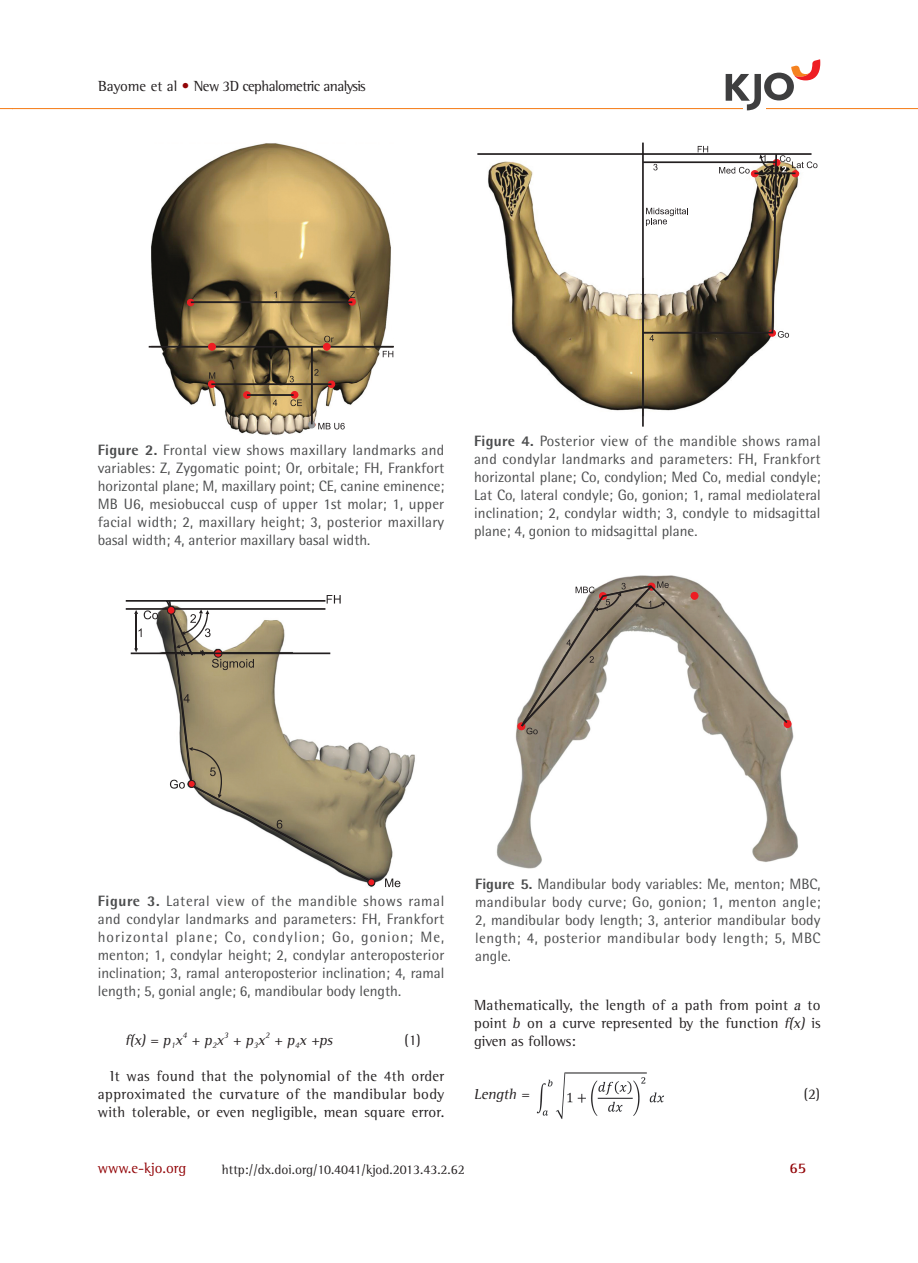
<style>
.page{position:relative;width:918px;height:1263px;background:#fff}
.page>*{position:absolute;margin:0;border:0;box-sizing:border-box;transform-origin:0 0}
.t1{font:15px/18px "Rotis Semi Sans Std";color:#4b4c4d;text-align:justify}
.t2{font:15px/18px "Rotis Semi Serif Std";letter-spacing:.01em;color:#231f20;text-align:justify}
.t3{font:15px "Rotis Semi Serif Std";letter-spacing:-.04em;color:#231f20}
.t4{font:italic 15px "Rotis Semi Serif Std";color:#231f20}
.t5{font:15px "Rotis Semi Serif Std";color:#920407}
.t6{font:700 15px "Rotis Semi Serif Std";color:#920407}
.t7{font:13.5px "Rotis Semi Serif Std";color:#231f20}
.t8{font:italic 8.7px "Rotis Semi Serif Std";color:#231f20}
.s1{color:#920407}
.s2{font-weight:800}
.s3{font-style:normal}
.s4{font-family:"Times New Roman";font-style:italic}
.s5{font-style:italic}
</style>
<div class="page">
<svg style="left:0;top:108px;width:13px;height:1px"></svg>
<hr style="left:13px;top:108px;width:905px;height:1px;background:#f58220">
<svg style="left:726px;top:59px;width:94px;height:51px"></svg>
<img style="left:536px;top:1072px;width:128px;height:47px">
<img style="left:149px;top:143px;width:244px;height:292px">
<svg style="left:187px;top:299px;width:7px;height:7px"></svg>
<hr style="left:191px;top:301px;width:161px;height:2px;background:#231f20">
<hr style="left:149px;top:346px;width:244px;height:2px;background:#231f20">
<div style="left:208px;top:343px;width:8px;height:7px;background:#ee1d23;border:1px solid #ee1d23;border-radius:50%"></div>
<div style="left:323px;top:343px;width:7px;height:7px;background:#ee1d23;border:1px solid #ee1d23;border-radius:50%"></div>
<div style="left:291px;top:391px;width:7px;height:7px;background:#ee1d23;border:1px solid #ee1d23;border-radius:50%"></div>
<div style="left:243px;top:392px;width:8px;height:6px;background:#ee1d23;border:1px solid #ee1d23;border-radius:50%"></div>
<hr style="left:247px;top:394px;width:47px;height:2px;background:#231f20">
<svg style="left:328px;top:381px;width:7px;height:7px"></svg>
<svg style="left:208px;top:381px;width:7px;height:7px"></svg>
<hr style="left:211px;top:383px;width:120px;height:2px;background:#231f20">
<svg style="left:274px;top:291px;width:3px;height:7px"></svg>
<svg style="left:314px;top:369px;width:4px;height:7px"></svg>
<svg style="left:290px;top:376px;width:4px;height:6px"></svg>
<svg style="left:273px;top:399px;width:4px;height:7px"></svg>
<svg style="left:291px;top:399px;width:11px;height:7px"></svg>
<svg style="left:318px;top:423px;width:27px;height:6px"></svg>
<svg style="left:383px;top:351px;width:10px;height:6px"></svg>
<svg style="left:349px;top:291px;width:6px;height:14px"></svg>
<svg style="left:209px;top:372px;width:6px;height:7px"></svg>
<svg style="left:324px;top:336px;width:10px;height:6px"></svg>
<div style="left:308px;top:422px;width:7px;height:6px;background:#939598;border:1px solid #939598;border-radius:50%"></div>
<hr style="left:311px;top:347px;width:2px;height:77px;background:#231f20">
<img style="left:367px;top:745px;width:48px;height:142px">
<svg style="left:170px;top:670px;width:202px;height:213px"></svg>
<div style="left:367px;top:878px;width:8px;height:8px;background:#ee1d23;border:1px solid #231f20;border-radius:50%"></div>
<svg style="left:385px;top:879px;width:15px;height:8px"></svg>
<svg style="left:125px;top:595px;width:216px;height:75px"></svg>
<svg style="left:184px;top:694px;width:6px;height:9px"></svg>
<svg style="left:170px;top:747px;width:52px;height:51px"></svg>
<svg style="left:277px;top:820px;width:5px;height:9px"></svg>
<img style="left:488px;top:145px;width:281px;height:266px">
<hr style="left:477px;top:153px;width:335px;height:2px;background:#231f20">
<hr style="left:642px;top:143px;width:2px;height:284px;background:#231f20">
<svg style="left:642px;top:146px;width:175px;height:195px"></svg>
<hr style="left:754px;top:173px;width:42px;height:1px;background:#231f20">
<img style="left:496px;top:575px;width:302px;height:294px">
<div style="left:784px;top:720px;width:7px;height:8px;background:#ee1d23;border:1px solid #ee1d23;border-radius:50%"></div>
<svg style="left:511px;top:581px;width:278px;height:159px"></svg>
<p class="t3" style="left:98px;top:81px;width:269px">Bayome et al <span class="s1">•</span> New 3D cephalometric analysis</p>
<p class="t1" style="left:98px;top:442px;width:348px"><span class="s2">Figure 2.</span> Frontal view shows maxillary landmarks and variables: Z, Zygomatic point; Or, orbitale; FH, Frankfort horizontal plane; M, maxillary point; CE, canine eminence; MB U6, mesiobuccal cusp of upper 1st molar; 1, upper facial width; 2, maxillary height; 3, posterior maxillary basal width; 4, anterior maxillary basal width.</p>
<p class="t1" style="left:474px;top:433px;width:348px"><span class="s2">Figure 4.</span> Posterior view of the mandible shows ramal and condylar landmarks and parameters: FH, Frankfort horizontal plane; Co, condylion; Med Co, medial condyle; Lat Co, lateral condyle; Go, gonion; 1, ramal mediolateral inclination; 2, condylar width; 3, condyle to midsagittal plane; 4, gonion to midsagittal plane.</p>
<p class="t1" style="left:98px;top:894px;width:348px"><span class="s2">Figure 3.</span> Lateral view of the mandible shows ramal and condylar landmarks and parameters: FH, Frankfort horizontal plane; Co, condylion; Go, gonion; Me, menton; 1, condylar height; 2, condylar anteroposterior inclination; 3, ramal anteroposterior inclination; 4, ramal length; 5, gonial angle; 6, mandibular body length.</p>
<p class="t8" style="left:224px;top:1032px;width:7px">3</p>
<p class="t8" style="left:265px;top:1032px;width:7px">2</p>
<p class="t4" style="left:125px;top:1035px;width:61px">f(x) <span class="s3">=</span> p <sub>1</sub>x</p>
<p class="t8" style="left:182px;top:1032px;width:7px">4</p>
<p class="t4" style="left:275px;top:1035px;width:62px"><span class="s3">+</span> p<sub>4</sub>x <span class="s3">+</span>ps</p>
<p class="t2" style="left:405px;top:1032px;width:18px">(1)</p>
<p class="t2" style="left:98px;top:1068px;width:348px;text-indent:13px">It was found that the polynomial of the 4th order approximated the curvature of the mandibular body with tolerable, or even negligible, mean square error.</p>
<p class="t4" style="left:192px;top:1035px;width:35px"><span class="s3">+</span> p<sub>2</sub>x</p>
<p class="t4" style="left:233px;top:1035px;width:35px"><span class="s3">+</span> p<sub>3</sub>x</p>
<p class="t1" style="left:475px;top:876px;width:347px"><span class="s2">Figure 5.</span> Mandibular body variables: Me, menton; MBC, mandibular body curve; Go, gonion; 1, menton angle; 2, mandibular body length; 3, anterior mandibular body length; 4, posterior mandibular body length; 5, MBC angle.</p>
<p class="t2" style="left:474px;top:997px;width:348px">Mathematically, the length of a path from point <span class="s4">a</span> to point <span class="s5">b</span> on a curve represented by the function <span class="s5">f(x)</span> is given as follows:</p>
<p class="t4" style="left:474px;top:1089px;width:58px">Length <span class="s3">=</span></p>
<p class="t2" style="left:804px;top:1087px;width:18px">(2)</p>
<p class="t5" style="left:98px;top:1162px;width:90px">www.e-kjo.org</p>
<p class="t7" style="left:222px;top:1164px;width:244px">http://dx.doi.org/10.4041/kjod.2013.43.2.62</p>
<p class="t6" style="left:790px;top:1163px;width:18px">65</p>
</div>
